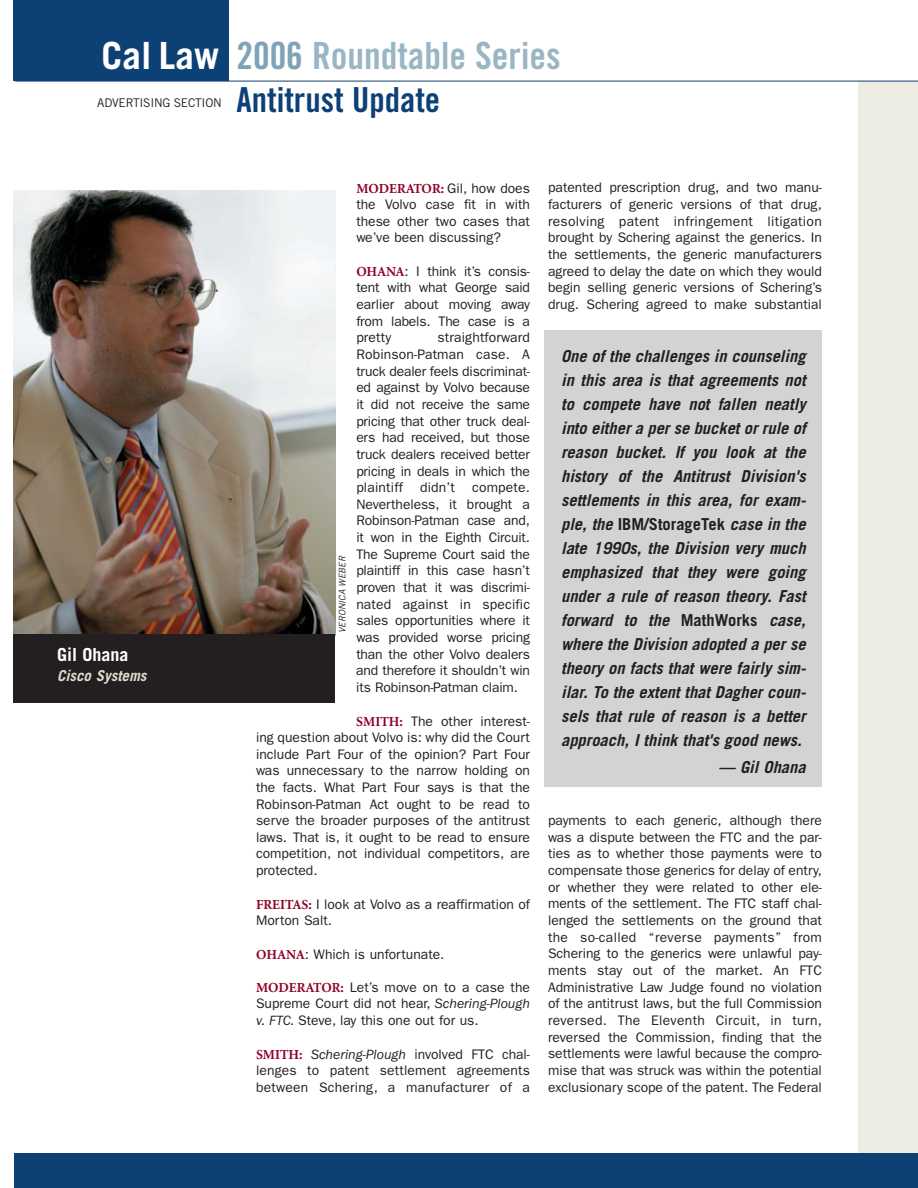
<style>
.page{position:relative;width:918px;height:1188px;background:#fff}
.page>*{position:absolute;margin:0;border:0;box-sizing:border-box;transform-origin:0 0}
.t1{font:37.5px "Trade Gothic Bold Cond Twenty";color:#9ab5c4}
.t2{font:34.5px "Trade Gothic Bold Cond Twenty";color:#0d4074}
.t3{font:700 18px "Trade Gothic";color:#fff}
.t4{font:italic 700 16.5px/24px "Trade Gothic";color:#231f20;text-align:justify}
.t5{font:italic 700 15px "Trade Gothic";color:#dfddd0}
.t6{font:13.8px/16.6px "Franklin Gothic";color:#231f20;text-align:justify}
.t7{font:12px "Trade Gothic";letter-spacing:-.02em;color:#231f20}
.t8{font:italic 9px "Trade Gothic";color:#231f20}
.s1{font-family:"Trade Gothic";font-weight:700;color:#fff}
.s2{color:#7fa3b5}
.s3{font-family:"Minion";font-weight:700;color:#900027}
.s4{font-style:italic}
.s5{font-style:normal}
</style>
<div class="page">
<div style="left:858px;top:81px;width:60px;height:1107px;background:#edece5"></div>
<hr style="left:15px;top:81px;width:903px;height:1px;background:#0d4074">
<div style="left:13px;top:0;width:216px;height:81px;background:#0d4074"></div>
<div style="left:14px;top:1154px;width:904px;height:34px;background:#0d4074"></div>
<img style="left:14px;top:190px;width:321px;height:444px">
<div style="left:14px;top:634px;width:321px;height:68px;background:#231f20"></div>
<div style="left:545px;top:330px;width:277px;height:457px;background:#d1d3d4"></div>
<h1 class="t1" style="left:102px;top:42px;width:461px"><span class="s1">Cal Law</span> <span class="s2">2006</span> Roundtable Series</h1>
<p class="t7" style="left:97px;top:98px;width:126px">ADVERTISING SECTION</p>
<h2 class="t2" style="left:237px;top:87px;width:205px">Antitrust Update</h2>
<h3 class="t3" style="left:57px;top:648px;width:73px">Gil Ohana</h3>
<p class="t5" style="left:57px;top:670px;width:91px">Cisco Systems</p>
<p class="t6" style="left:356px;top:181px;width:175px"><span class="s3">MODERATOR:</span> Gil, how does the Volvo case fit in with these other two cases that we’ve been discussing?</p>
<p class="t6" style="left:356px;top:264px;width:175px"><span class="s3">OHANA</span>: I think it’s consis&shy;tent with what George said earlier about moving away from labels. The case is a pretty</p>
<p class="t6" style="left:356px;top:330px;width:175px;text-indent:81px">straightforward Robinson-Patman case. A truck dealer feels discriminat&shy;ed against by Volvo because it did not receive the same pricing that other truck deal&shy;ers had received, but those truck dealers received better pricing in deals in which the plaintiff didn’t compete.<br>Nevertheless, it brought a Robinson-Patman case and, it won in the Eighth Circuit.<br>The Supreme Court said the plaintiff in this case hasn’t proven that it was discrimi&shy;nated against in specific sales opportunities where it was provided worse pricing than the other Volvo dealers and therefore it shouldn’t win its Robinson-Patman claim.</p>
<p class="t6" style="left:256px;top:714px;width:275px;text-indent:100px"><span class="s3">SMITH:</span> The other interest&shy;ing question about Volvo is: why did the Court include Part Four of the opinion? Part Four was unnecessary to the narrow holding on the facts. What Part Four says is that the Robinson-Patman Act ought to be read to serve the broader purposes of the antitrust laws. That is, it ought to be read to ensure competition, not individual competitors, are protected.</p>
<p class="t6" style="left:256px;top:897px;width:275px"><span class="s3">FREITAS:</span> I look at Volvo as a reaffirmation of<br>Morton Salt.</p>
<p class="t6" style="left:256px;top:947px;width:190px"><span class="s3">OHANA</span>: Which is unfortunate.</p>
<p class="t6" style="left:256px;top:980px;width:275px"><span class="s3">MODERATOR:</span> Let’s move on to a case the Supreme Court did not hear, <span class="s4">Schering-Plough v. FTC.</span> Steve, lay this one out for us.</p>
<p class="t6" style="left:256px;top:1047px;width:275px"><span class="s3">SMITH:</span> <span class="s4">Schering-Plough</span> involved FTC chal&shy;lenges to patent settlement agreements between Schering, a manufacturer of a</p>
<p class="t8" style="left:339px;top:633px;width:78px;rotate:-90deg">VERONICA WEBER</p>
<p class="t6" style="left:548px;top:181px;width:275px">patented prescription drug, and two manu&shy;facturers of generic versions of that drug, resolving patent infringement litigation brought by Schering against the generics. In the settlements, the generic manufacturers agreed to delay the date on which they would begin selling generic versions of Schering’s drug. Schering agreed to make substantial</p>
<p class="t4" style="left:561px;top:346px;width:247px">One of the challenges in counseling in this area is that agreements not to compete have not fallen neatly into either a per se bucket or rule of reason bucket. If you look at the history of the Antitrust Division's settlements in this area, for exam&shy;ple, the <span class="s5">IBM/StorageTek</span> case in the late 1990s, the Division very much emphasized that they were going under a rule of reason theory. Fast forward to the <span class="s5">MathWorks</span> case, where the Division adopted a per se theory on facts that were fairly sim&shy;ilar. To the extent that Dagher coun&shy;sels that rule of reason is a better approach, I think that's good news.</p>
<p class="t4" style="left:719px;top:757px;width:89px">— Gil Ohana</p>
<p class="t6" style="left:548px;top:813px;width:275px">payments to each generic, although there was a dispute between the FTC and the par&shy;ties as to whether those payments were to compensate those generics for delay of entry, or whether they were related to other ele&shy;ments of the settlement. The FTC staff chal&shy;lenged the settlements on the ground that the so-called “reverse payments” from Schering to the generics were unlawful pay&shy;ments stay out of the market. An FTC Administrative Law Judge found no violation of the antitrust laws, but the full Commission reversed. The Eleventh Circuit, in turn, reversed the Commission, finding that the settlements were lawful because the compro&shy;mise that was struck was within the potential exclusionary scope of the patent. The Federal</p>
</div>
